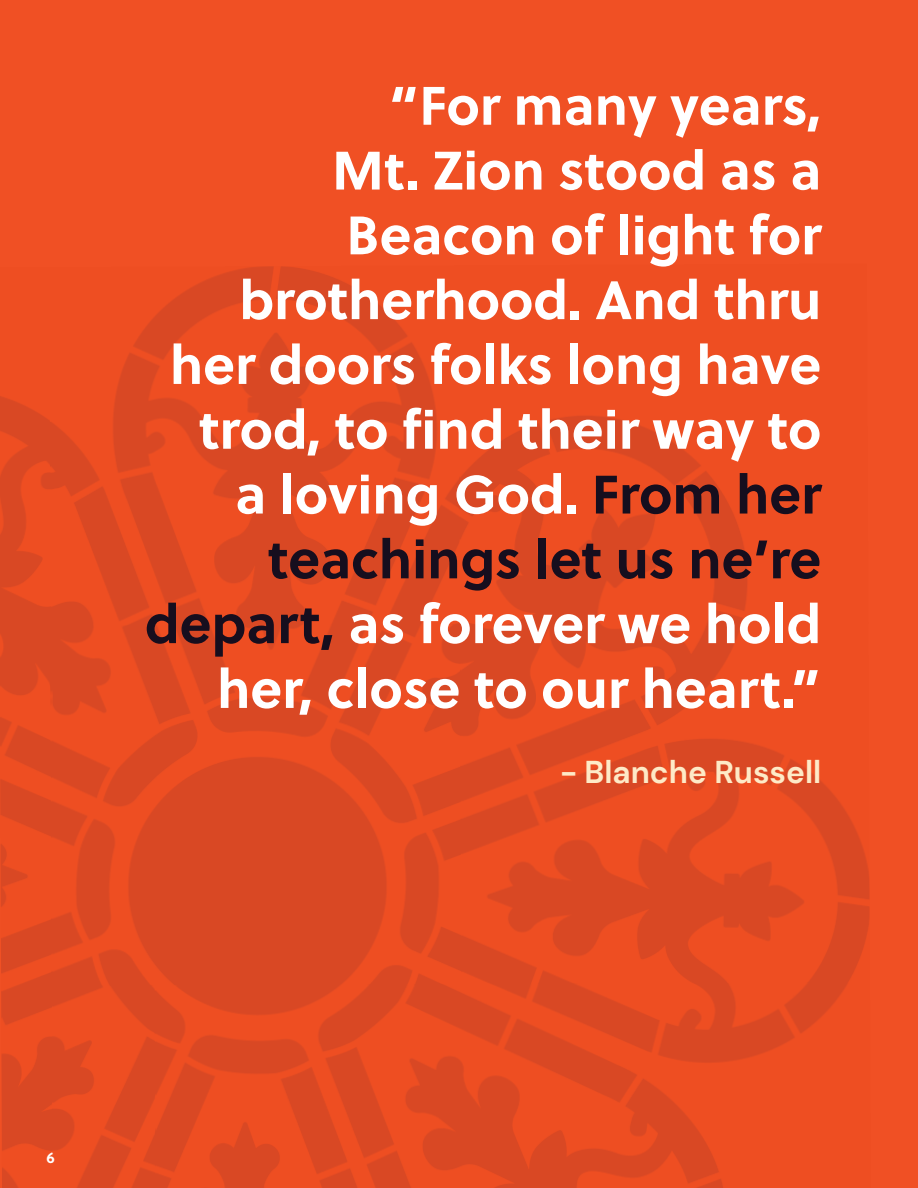
<style>
.page{position:relative;width:918px;height:1188px;background:#f05024}
.page>*{position:absolute;margin:0;border:0;box-sizing:border-box;transform-origin:0 0}
.t1{font:700 54px/64.8px "Soleil";color:#fff;text-align:right}
.t2{font:700 31.5px "DM Sans";color:#feeac7}
.t3{font:700 15px "Soleil";color:#fff}
.s1{color:#160e1e}
</style>
<div class="page">
<img style="left:460px;top:416px;width:288px;height:207px">
<img style="left:53px;top:266px;width:407px;height:358px">
<img style="left:0;top:396px;width:53px;height:792px">
<img style="left:459px;top:623px;width:411px;height:359px">
<img style="left:50px;top:624px;width:412px;height:363px">
<img style="left:154px;top:982px;width:694px;height:206px">
<img style="left:52px;top:986px;width:104px;height:202px">
<p class="t1" style="left:145px;top:71px;width:678px">“For many years,<br>Mt. Zion stood as a<br>Beacon of light for brotherhood. And thru her doors folks long have trod, to find their way to<br>a loving God. <span class="s1">From her teachings let us ne’re depart,</span> as forever we hold her, close to our heart.”</p>
<p class="t2" style="left:560px;top:752px;width:262px">- Blanche Russell</p>
<p class="t3" style="left:47px;top:1146px;width:10px">6</p>
</div>
